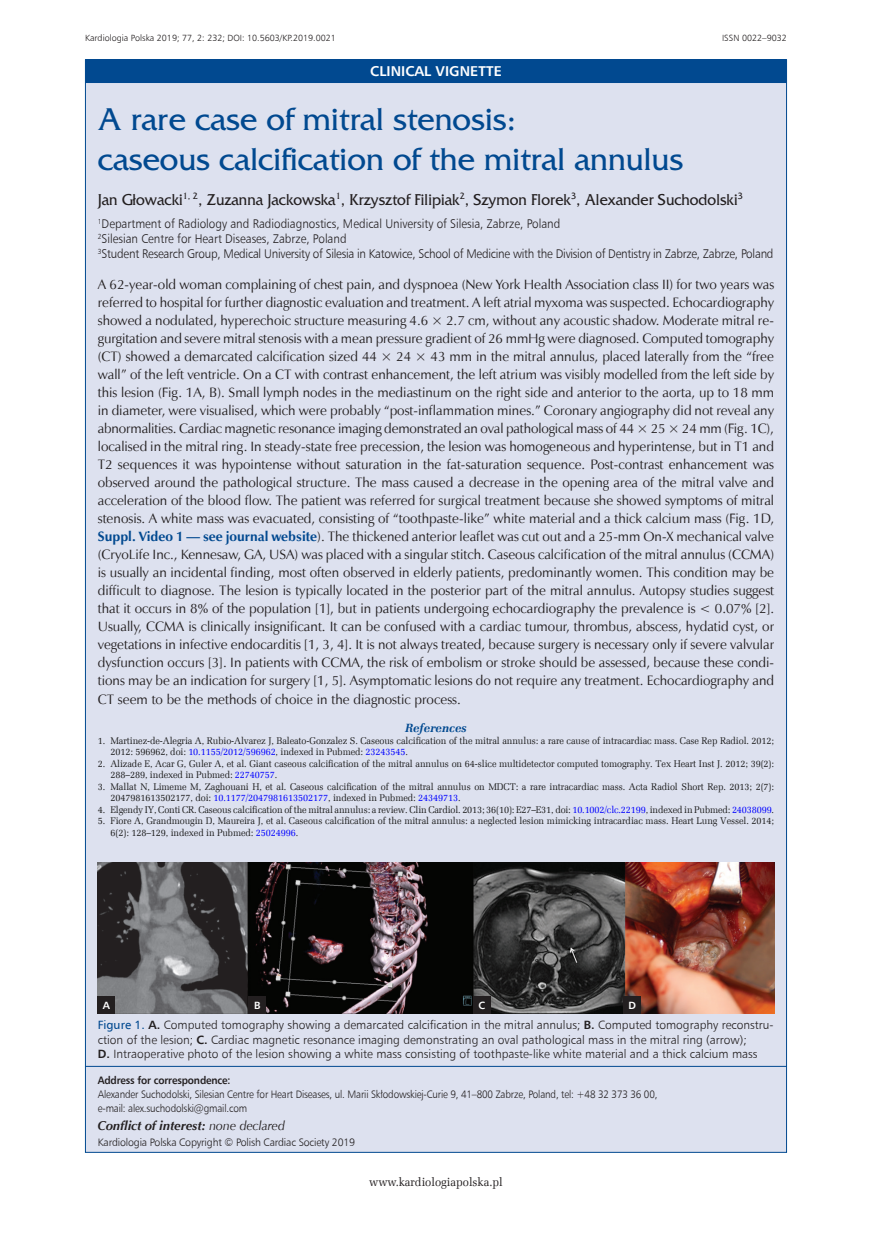
<style>
.page{position:relative;width:872px;height:1234px;background:#fff}
.page>*{position:absolute;margin:0;border:0;box-sizing:border-box;transform-origin:0 0}
._01_Tytul_pierwszy{font:33px/39px "France";color:#014990}
._03_Autor{font:16.5px "France";color:#231f20;scale:.94 1}
.t1{font:700 14.25px "Humnst 777 EU";color:#fff}
._09_Tekst_pierwszy_A{font:13.65px/18px "Zapf Humnst EU";color:#231f20;text-align:justify}
._18_Konflikt{font:italic 700 12.75px "Zapf Humnst EU";color:#231f20}
._04_Praca{font:12.6px "Humnst 777 Lt EU";color:#231f20;scale:.93 1}
._04_Praca-2{font:12.6px "Humnst 777 Lt EU";letter-spacing:-.02em;color:#231f20;scale:.93 1}
._26_Rycina_podpis{font:12px/14.4px "Humnst 777 Lt EU";color:#231f20}
.t2{font:12px "Zapf Ellipt EU";color:#231f20;scale:.95 1}
._19_Pismiennictwo_ty{font:italic 700 12px "Zapf Ellipt EU";color:#014990}
._05_Adres_do_korespo{font:10.8px/14.2px "Humnst 777 Lt EU";letter-spacing:-.015em;color:#231f20;scale:.92 1}
._05_Adres_do_korespo-2{font:10.8px "Humnst 777 Lt EU";letter-spacing:-.015em;color:#231f20}
.literki__A_B{font:700 10.5px "Humnst 777 EU";color:#fff}
.t3{font:9.75px/11.4px "Zapf Ellipt EU";letter-spacing:-.01em;color:#1c1c1c;scale:.95 1}
._30_Pagina_nad_paski{font:9px "Humnst 777 Lt EU";color:#231f20}
.s1{font-weight:700;color:#014990}
.s2{color:#00f}
.s3{font-family:"Humnst 777 EU";color:#014990}
.s4{font-family:"Humnst 777 EU";font-weight:700}
.s5{font-weight:400}
</style>
<div class="page">
<div style="left:85px;top:60px;width:702px;height:1092px;background:#dde1ef;border:1px solid #014990"></div>
<div style="left:85px;top:59px;width:702px;height:24px;background:#014990"></div>
<hr style="left:85px;top:1065px;width:702px;height:1px;background:#014990">
<img style="left:98px;top:862px;width:676px;height:150px">
<div style="left:98px;top:995px;width:17px;height:17px;background:#231f20"></div>
<div style="left:473px;top:995px;width:17px;height:17px;background:#231f20"></div>
<div style="left:249px;top:995px;width:17px;height:17px;background:#231f20"></div>
<div style="left:624px;top:995px;width:17px;height:17px;background:#231f20"></div>
<p class="_30_Pagina_nad_paski" style="left:85px;top:33px;width:252px">Kardiologia Polska 2019; 77, 2: 232; DOI: 10.5603/KP.2019.0021</p>
<p class="_30_Pagina_nad_paski" style="left:722px;top:33px;width:66px">ISSN 0022–9032</p>
<p class="t1" style="left:370px;top:62px;width:133px">CLINICAL VIGNETTE</p>
<p class="_01_Tytul_pierwszy" style="left:98px;top:100px;width:587px">A rare case of mitral stenosis:<br>caseous calcification of the mitral annulus</p>
<p class="_03_Autor" style="left:98px;top:190px;width:687px">Jan Głowacki<sup>1,</sup> <sup>2</sup>, Zuzanna Jackowska<sup>1</sup>, Krzysztof Filipiak<sup>2</sup>, Szymon Florek<sup>3</sup>, Alexander Suchodolski<sup>3</sup></p>
<p class="_04_Praca" style="left:98px;top:216px;width:499px"><sup>1</sup>Department of Radiology and Radiodiagnostics, Medical University of Silesia, Zabrze, Poland</p>
<p class="_04_Praca" style="left:98px;top:231px;width:269px"><sup>2</sup>Silesian Centre for Heart Diseases, Zabrze, Poland</p>
<p class="_04_Praca-2" style="left:98px;top:246px;width:728px"><sup>3</sup>Student Research Group, Medical University of Silesia in Katowice, School of Medicine with the Division of Dentistry in Zabrze, Zabrze, Poland</p>
<p class="_09_Tekst_pierwszy_A" style="left:98px;top:275px;width:678px">A 62-year-old woman complaining of chest pain, and dyspnoea (New York Health Association class II) for two years was referred to hospital for further diagnostic evaluation and treatment. A left atrial myxoma was suspected. Echocardiography showed a nodulated, hyperechoic structure measuring 4.6 × 2.7 cm, without any acoustic shadow. Moderate mitral re&shy;gurgitation and severe mitral stenosis with a mean pressure gradient of 26 mmHg were diagnosed. Computed tomography (CT) showed a demarcated calcification sized 44 × 24 × 43 mm in the mitral annulus, placed laterally from the “free wall” of the left ventricle. On a CT with contrast enhancement, the left atrium was visibly modelled from the left side by this lesion (Fig. 1A, B). Small lymph nodes in the mediastinum on the right side and anterior to the aorta, up to 18 mm in diameter, were visualised, which were probably “post-inflammation mines.” Coronary angiography did not reveal any abnormalities. Cardiac magnetic resonance imaging demonstrated an oval pathological mass of 44 × 25 × 24 mm (Fig. 1C), localised in the mitral ring. In steady-state free precession, the lesion was homogeneous and hyperintense, but in T1 and T2 sequences it was hypointense without saturation in the fat-saturation sequence. Post-contrast enhancement was observed around the pathological structure. The mass caused a decrease in the opening area of the mitral valve and acceleration of the blood flow. The patient was referred for surgical treatment because she showed symptoms of mitral stenosis. A white mass was evacuated, consisting of “toothpaste-like” white material and a thick calcium mass (Fig. 1D, <span class="s1">Suppl. Video 1 — see journal website</span>). The thickened anterior leaflet was cut out and a 25-mm On-X mechanical valve (CryoLife Inc., Kennesaw, GA, USA) was placed with a singular stitch. Caseous calcification of the mitral annulus (CCMA) is usually an incidental finding, most often observed in elderly patients, predominantly women. This condition may be difficult to diagnose. The lesion is typically located in the posterior part of the mitral annulus. Autopsy studies suggest that it occurs in 8% of the population [1], but in patients undergoing echocardiography the prevalence is &lt; 0.07% [2].<br>Usually, CCMA is clinically insignificant. It can be confused with a cardiac tumour, thrombus, abscess, hydatid cyst, or vegetations in infective endocarditis [1, 3, 4]. It is not always treated, because surgery is necessary only if severe valvular dysfunction occurs [3]. In patients with CCMA, the risk of embolism or stroke should be assessed, because these condi&shy;tions may be an indication for surgery [1, 5]. Asymptomatic lesions do not require any treatment. Echocardiography and CT seem to be the methods of choice in the diagnostic process.</p>
<p class="_19_Pismiennictwo_ty" style="left:405px;top:720px;width:63px">References</p>
<p class="t3" style="left:111px;top:734px;width:700px;text-indent:-13px">1. Martinez-de-Alegria A, Rubio-Alvarez J, Baleato-Gonzalez S. Caseous calcification of the mitral annulus: a rare cause of intracardiac mass. Case Rep Radiol. 2012;<br>2012: 596962, doi: <span class="s2">10.1155/2012/596962</span>, indexed in Pubmed: <span class="s2">23243545</span>.</p>
<p class="t3" style="left:111px;top:757px;width:700px;text-indent:-13px">2. Alizade E, Acar G, Guler A, et al. Giant caseous calcification of the mitral annulus on 64-slice multidetector computed tomography. Tex Heart Inst J. 2012; 39(2):<br>288–289, indexed in Pubmed: <span class="s2">22740757</span>.</p>
<p class="t3" style="left:111px;top:780px;width:700px;text-indent:-13px">3. Mallat N, Limeme M, Zaghouani H, et al. Caseous calcification of the mitral annulus on MDCT: a rare intracardiac mass. Acta Radiol Short Rep. 2013; 2(7):<br>2047981613502177, doi: <span class="s2">10.1177/2047981613502177</span>, indexed in Pubmed: <span class="s2">24349713</span>.</p>
<p class="t3" style="left:98px;top:803px;width:713px">4. Elgendy IY, Conti CR. Caseous calcification of the mitral annulus: a review. Clin Cardiol. 2013; 36(10): E27–E31, doi: <span class="s2">10.1002/clc.22199</span>, indexed in Pubmed: <span class="s2">24038099</span>.</p>
<p class="t3" style="left:111px;top:815px;width:700px;text-indent:-13px">5. Fiore A, Grandmougin D, Maureira J, et al. Caseous calcification of the mitral annulus: a neglected lesion mimicking intracardiac mass. Heart Lung Vessel. 2014;<br>6(2): 128–129, indexed in Pubmed: <span class="s2">25024996</span>.</p>
<p class="literki__A_B" style="left:103px;top:998px;width:9px">A</p>
<p class="literki__A_B" style="left:254px;top:998px;width:8px">B</p>
<p class="literki__A_B" style="left:478px;top:998px;width:8px">C</p>
<p class="literki__A_B" style="left:628px;top:998px;width:9px">D</p>
<p class="_26_Rycina_podpis" style="left:98px;top:1017px;width:677px"><span class="s3">Figure 1.</span> <span class="s4">A.</span> Computed tomography showing a demarcated calcification in the mitral annulus; <span class="s4">B.</span> Computed tomography reconstru&shy;ction of the lesion; <span class="s4">C.</span> Cardiac magnetic resonance imaging demonstrating an oval pathological mass in the mitral ring (arrow);<br><span class="s4">D.</span> Intraoperative photo of the lesion showing a white mass consisting of toothpaste-like white material and a thick calcium mass</p>
<p class="_05_Adres_do_korespo" style="left:98px;top:1072px;width:610px"><span class="s4">Address for correspondence:<br></span>Alexander Suchodolski, Silesian Centre for Heart Diseases, ul. Marii Skłodowskiej-Curie 9, 41–800 Zabrze, Poland, tel: +48 32 373 36 00, e-mail: alex.suchodolski@gmail.com</p>
<p class="_18_Konflikt" style="left:98px;top:1117px;width:189px">Conflict of interest: <span class="s5">none declared</span></p>
<p class="_05_Adres_do_korespo-2" style="left:98px;top:1135px;width:259px">Kardiologia Polska Copyright © Polish Cardiac Society 2019</p>
<p class="t2" style="left:369px;top:1174px;width:142px">www.kardiologiapolska.pl</p>
</div>
